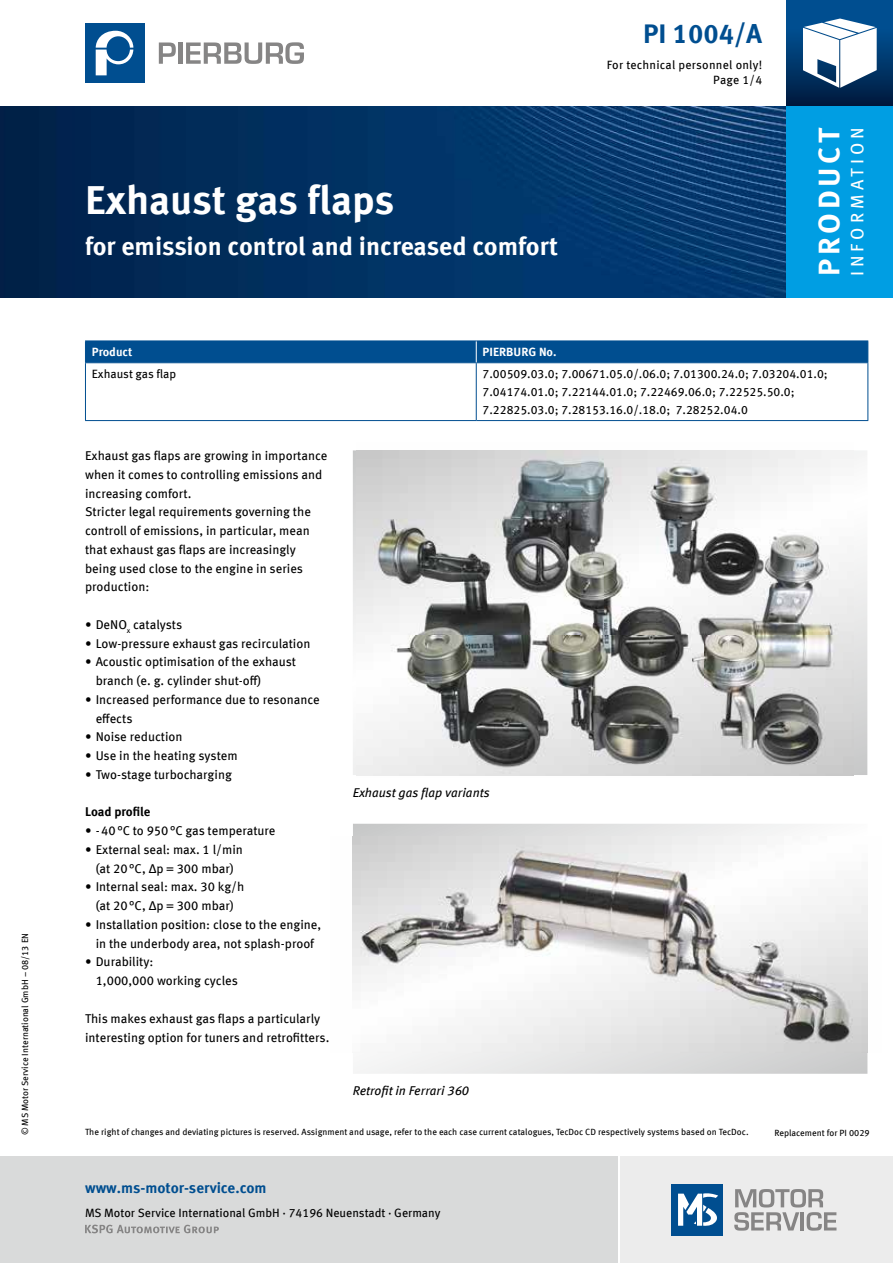
<style>
.page{position:relative;width:893px;height:1263px;background:#fff}
.page>*{position:absolute;margin:0;border:0;box-sizing:border-box;transform-origin:0 0}
.t1{font:700 40.5px "Meta OFC";letter-spacing:-.005em;color:#fff}
.t2{font:700 30px "Meta OFC";letter-spacing:.125em;color:#fff}
.t3{font:700 27px "Meta OFC";color:#004e90}
.t4{font:700 25.5px "Meta OFC";color:#fff}
.t5{font:18px "Meta OFC";letter-spacing:.225em;color:#fff}
.t6{font:700 15px "Meta OFC";color:#004e90}
.t7{font:12.75px/18.8px "Meta OFC";color:#000}
.t8{font:italic 12.75px "Meta OFC";color:#000}
.t9{font:700 12.75px "Meta OFC";letter-spacing:-.005em;color:#000}
.t10{font:12px/18px "Meta OFC";color:#000}
.t11{font:12px/15px "Meta OFC";letter-spacing:.02em;color:#000;text-align:right}
.t12{font:700 12px "Meta OFC";color:#fff}
.t13{font:9px "Meta OFC";color:#000}
</style>
<div class="page">
<div style="left:621px;top:1157px;width:272px;height:106px;background:#ececec"></div>
<div style="left:0;top:1157px;width:617px;height:106px;background:#d9dada"></div>
<div style="left:672px;top:1184px;width:51px;height:51px;background:#004e90"></div>
<svg style="left:678px;top:1193px;width:40px;height:33px"></svg>
<svg style="left:734px;top:1189px;width:102px;height:42px"></svg>
<svg style="left:85px;top:1224px;width:134px;height:9px"></svg>
<div style="left:85px;top:23px;width:60px;height:60px;background:#004e90"></div>
<svg style="left:96px;top:31px;width:37px;height:44px"></svg>
<svg style="left:159px;top:42px;width:17px;height:22px"></svg>
<hr style="left:179px;top:42px;width:4px;height:22px;background:#868585">
<svg style="left:186px;top:42px;width:118px;height:22px"></svg>
<svg style="left:787px;top:0;width:106px;height:106px;background:#00396f"></svg>
<svg style="left:803px;top:19px;width:74px;height:69px"></svg>
<img style="left:0;top:106px;width:787px;height:192px">
<svg style="left:353px;top:450px;width:514px;height:325px"></svg>
<svg style="left:353px;top:824px;width:514px;height:250px"></svg>
<img style="left:356px;top:450px;width:498px;height:326px">
<img style="left:352px;top:837px;width:516px;height:215px">
<div style="left:787px;top:106px;width:106px;height:192px;background:#009ee3"></div>
<svg style="left:86px;top:363px;width:781px;height:57px"></svg>
<hr style="left:85px;top:340px;width:391px;height:1px;background:#004e90">
<hr style="left:476px;top:340px;width:392px;height:1px;background:#004e90">
<hr style="left:85px;top:363px;width:1px;height:57px;background:#004e90">
<hr style="left:85px;top:420px;width:391px;height:1px;background:#004e90">
<hr style="left:476px;top:363px;width:1px;height:57px;background:#004e90">
<hr style="left:867px;top:363px;width:1px;height:57px;background:#004e90">
<hr style="left:476px;top:420px;width:392px;height:1px;background:#004e90">
<div style="left:85px;top:341px;width:783px;height:22px;background:#004e90"></div>
<p class="t13" style="left:19px;top:1135px;width:204px;rotate:-90deg">© MS Motor Service International GmbH – 08/13 EN</p>
<h3 class="t3" style="left:643px;top:16px;width:121px">PI 1004/A</h3>
<h1 class="t1" style="left:85px;top:174px;width:311px">Exhaust gas flaps</h1>
<h3 class="t4" style="left:85px;top:230px;width:475px">for emission control and increased comfort</h3>
<p class="t11" style="left:607px;top:57px;width:157px">For technical personnel only!<br>Page 1/4</p>
<h2 class="t2" style="left:810px;top:276px;width:151px;rotate:-90deg">PRODUCT</h2>
<h3 class="t5" style="left:846px;top:276px;width:150px;rotate:-90deg">INFORMATION</h3>
<p class="t12" style="left:92px;top:345px;width:42px">Product</p>
<p class="t12" style="left:483px;top:345px;width:75px">PIERBURG No.</p>
<p class="t10" style="left:92px;top:365px;width:86px">Exhaust gas flap</p>
<p class="t10" style="left:483px;top:365px;width:347px">7.00509.03.0; 7.00671.05.0/.06.0; 7.01300.24.0; 7.03204.01.0;<br>7.04174.01.0; 7.22144.01.0; 7.22469.06.0; 7.22525.50.0;<br>7.22825.03.0; 7.28153.16.0/.18.0; 7.28252.04.0</p>
<p class="t7" style="left:85px;top:446px;width:244px">Exhaust gas flaps are growing in importance when it comes to controlling emissions and increasing comfort.<br>Stricter legal requirements governing the controll of emissions, in particular, mean that exhaust gas flaps are increasingly being used close to the engine in series production:</p>
<p class="t7" style="left:85px;top:615px;width:99px">• DeNO<sub>x</sub> catalysts</p>
<p class="t7" style="left:85px;top:634px;width:227px">• Low-pressure exhaust gas recirculation</p>
<p class="t7" style="left:96px;top:653px;width:202px;text-indent:-11px">• Acoustic optimisation of the exhaust branch (e. g. cylinder shut-off)</p>
<p class="t7" style="left:96px;top:690px;width:225px;text-indent:-11px">• Increased performance due to resonance effects</p>
<p class="t7" style="left:85px;top:728px;width:99px">• Noise reduction</p>
<p class="t7" style="left:85px;top:746px;width:154px">• Use in the heating system</p>
<p class="t7" style="left:85px;top:765px;width:148px">• Two-stage turbocharging</p>
<p class="t9" style="left:85px;top:804px;width:67px">Load profile</p>
<p class="t7" style="left:85px;top:821px;width:192px">• - 40 °C to 950 °C gas temperature</p>
<p class="t7" style="left:85px;top:840px;width:159px;text-align:center">• External seal: max. 1 l/min (at 20 °C, Δp = 300 mbar)</p>
<p class="t7" style="left:85px;top:878px;width:161px;text-align:center">• Internal seal: max. 30 kg/h (at 20 °C, Δp = 300 mbar)</p>
<p class="t7" style="left:85px;top:915px;width:238px;text-align:center">• Installation position: close to the engine, in the underbody area, not splash-proof</p>
<p class="t7" style="left:96px;top:953px;width:144px;text-indent:-11px">• Durability:<br>1,000,000 working cycles</p>
<p class="t7" style="left:85px;top:1009px;width:246px">This makes exhaust gas flaps a particularly interesting option for tuners and retrofitters.</p>
<p class="t8" style="left:353px;top:785px;width:138px">Exhaust gas flap variants</p>
<p class="t8" style="left:353px;top:1083px;width:118px">Retrofit in Ferrari 360</p>
<p class="t13" style="left:85px;top:1127px;width:665px">The right of changes and deviating pictures is reserved. Assignment and usage, refer to the each case current catalogues, TecDoc CD respectively systems based on TecDoc.</p>
<p class="t13" style="left:774px;top:1127px;width:97px">Replacement for PI 0029</p>
<p class="t6" style="left:85px;top:1178px;width:183px">www.ms-motor-service.com</p>
<p class="t10" style="left:85px;top:1203px;width:357px">MS Motor Service International GmbH · 74196 Neuenstadt · Germany</p>
</div>
